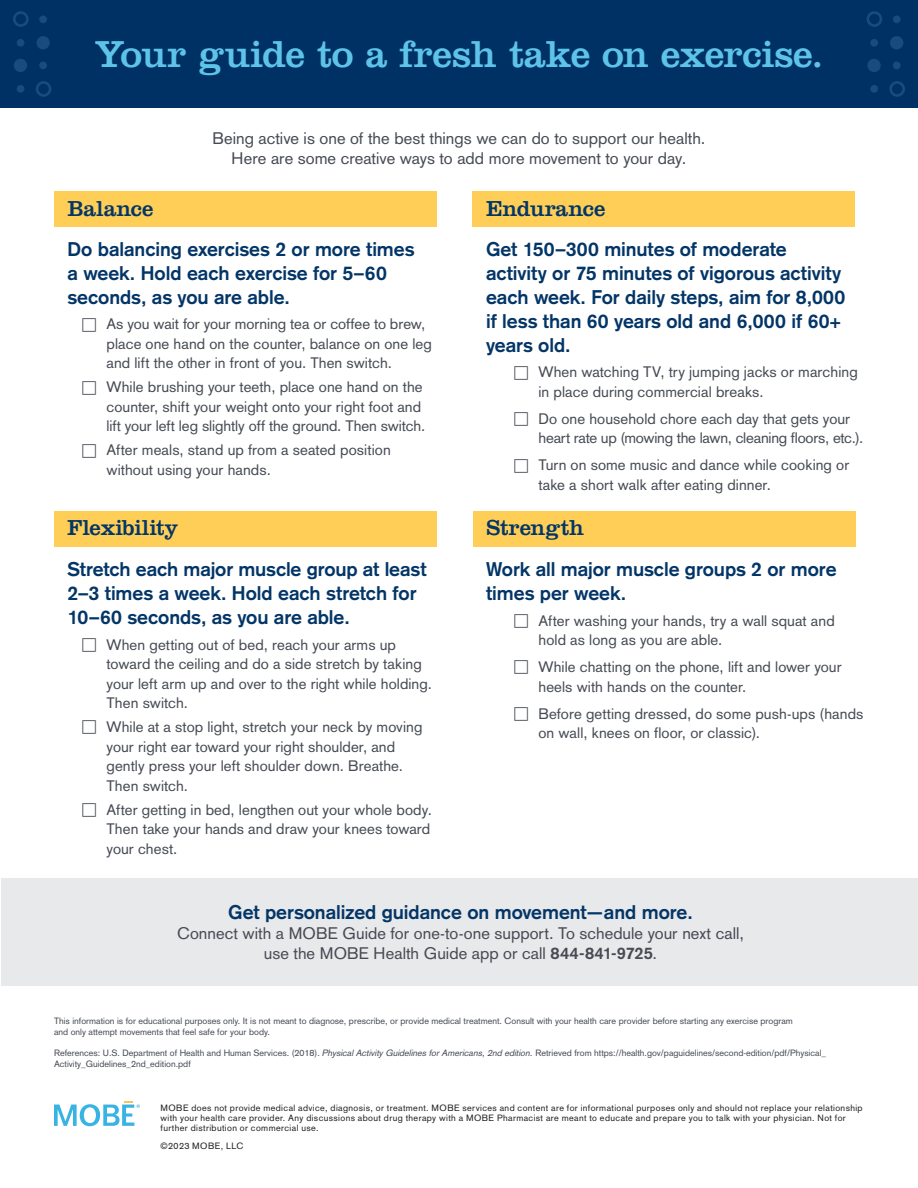
<style>
.page{position:relative;width:918px;height:1188px;background:#fff}
.page>*{position:absolute;margin:0;border:0;box-sizing:border-box;transform-origin:0 0}
.t1{font:39px "Clarendon LT Std";letter-spacing:-.01em;color:#5dc3e9}
.t2{font:22.5px "Clarendon LT Std";letter-spacing:-.005em;color:#033567}
.t3{font:700 19.5px/24px "Basic Commercial LT Pro";letter-spacing:-.005em;color:#033567}
.t4{font:16.5px/19.8px "Basic Commercial LT Pro";color:#464b54;text-align:center}
.t5{font:15px/19.5px "Basic Commercial LT Pro";letter-spacing:.005em;color:#464b54}
.t6{font:9px/10.8px "Basic Commercial LT Pro";color:#464b54}
.t7{font:9px/10.2px "Basic Commercial LT Pro";letter-spacing:.045em;color:#231f20}
.s1{font-weight:700}
.s2{font-style:italic}
</style>
<div class="page">
<div style="left:0;top:0;width:918px;height:108px;background:#003165"></div>
<div style="left:17px;top:39px;width:7px;height:8px;background:#184c7d;border-radius:50%"></div>
<div style="left:36px;top:36px;width:14px;height:13px;background:#184c7d;border-radius:50%"></div>
<div style="left:39px;top:15px;width:8px;height:8px;background:#184c7d;border-radius:50%"></div>
<svg style="left:13px;top:11px;width:16px;height:16px"></svg>
<div style="left:17px;top:85px;width:7px;height:8px;background:#184c7d;border-radius:50%"></div>
<div style="left:39px;top:62px;width:8px;height:7px;background:#184c7d;border-radius:50%"></div>
<div style="left:14px;top:59px;width:13px;height:13px;background:#184c7d;border-radius:50%"></div>
<svg style="left:36px;top:81px;width:15px;height:16px"></svg>
<div style="left:870px;top:39px;width:8px;height:8px;background:#184c7d;border-radius:50%"></div>
<div style="left:890px;top:36px;width:13px;height:13px;background:#184c7d;border-radius:50%"></div>
<div style="left:893px;top:15px;width:8px;height:8px;background:#184c7d;border-radius:50%"></div>
<svg style="left:867px;top:11px;width:15px;height:16px"></svg>
<div style="left:870px;top:85px;width:8px;height:8px;background:#184c7d;border-radius:50%"></div>
<div style="left:893px;top:62px;width:8px;height:7px;background:#184c7d;border-radius:50%"></div>
<div style="left:867px;top:59px;width:14px;height:13px;background:#184c7d;border-radius:50%"></div>
<svg style="left:889px;top:81px;width:16px;height:16px"></svg>
<div style="left:54px;top:191px;width:382px;height:36px;background:#fece56"></div>
<svg style="left:54px;top:1101px;width:86px;height:25px"></svg>
<div style="left:2px;top:878px;width:916px;height:108px;background:#e8e9ea"></div>
<div style="left:54px;top:511px;width:382px;height:35px;background:#fece56"></div>
<div style="left:473px;top:191px;width:382px;height:36px;background:#fece56"></div>
<div style="left:473px;top:511px;width:382px;height:35px;background:#fece56"></div>
<h1 class="t1" style="left:94px;top:31px;width:731px">Your guide to a fresh take on exercise.</h1>
<p class="t4" style="left:213px;top:128px;width:494px">Being active is one of the best things we can do to support our health.<br>Here are some creative ways to add more movement to your day.</p>
<h2 class="t2" style="left:68px;top:195px;width:87px">Balance</h2>
<h3 class="t3" style="left:67px;top:237px;width:349px">Do balancing exercises 2 or more times a week. Hold each exercise for 5–60 seconds, as you are able.</h3>
<p class="t5" style="left:106px;top:314px;width:327px">As you wait for your morning tea or coffee to brew, place one hand on the counter, balance on one leg and lift the other in front of you. Then switch.</p>
<p class="t5" style="left:106px;top:377px;width:320px">While brushing your teeth, place one hand on the counter, shift your weight onto your right foot and lift your left leg slightly off the ground. Then switch.</p>
<p class="t5" style="left:106px;top:440px;width:286px">After meals, stand up from a seated position without using your hands.</p>
<h2 class="t2" style="left:68px;top:515px;width:112px">Flexibility</h2>
<h3 class="t3" style="left:67px;top:557px;width:360px">Stretch each major muscle group at least<br>2–3 times a week. Hold each stretch for<br>10–60 seconds, as you are able.</h3>
<p class="t5" style="left:106px;top:635px;width:327px">When getting out of bed, reach your arms up toward the ceiling and do a side stretch by taking your left arm up and over to the right while holding.<br>Then switch.</p>
<p class="t5" style="left:106px;top:717px;width:317px">While at a stop light, stretch your neck by moving your right ear toward your right shoulder, and gently press your left shoulder down. Breathe.<br>Then switch.</p>
<p class="t5" style="left:106px;top:800px;width:327px;text-align:justify">After getting in bed, lengthen out your whole body.<br>Then take your hands and draw your knees toward your chest.</p>
<h2 class="t2" style="left:486px;top:195px;width:121px">Endurance</h2>
<h3 class="t3" style="left:486px;top:237px;width:361px">Get 150–300 minutes of moderate activity or 75 minutes of vigorous activity each week. For daily steps, aim for 8,000 if less than 60 years old and 6,000 if 60+ years old.</h3>
<p class="t5" style="left:538px;top:362px;width:321px">When watching TV, try jumping jacks or marching in place during commercial breaks.</p>
<p class="t5" style="left:538px;top:409px;width:326px">Do one household chore each day that gets your heart rate up (mowing the lawn, cleaning floors, etc.).</p>
<p class="t5" style="left:538px;top:455px;width:312px">Turn on some music and dance while cooking or take a short walk after eating dinner.</p>
<h2 class="t2" style="left:487px;top:515px;width:99px">Strength</h2>
<h3 class="t3" style="left:486px;top:557px;width:352px">Work all major muscle groups 2 or more times per week.</h3>
<p class="t5" style="left:538px;top:611px;width:298px">After washing your hands, try a wall squat and hold as long as you are able.</p>
<p class="t5" style="left:538px;top:657px;width:305px">While chatting on the phone, lift and lower your heels with hands on the counter.</p>
<p class="t5" style="left:538px;top:704px;width:326px">Before getting dressed, do some push-ups (hands on wall, knees on floor, or classic).</p>
<h3 class="t3" style="left:228px;top:900px;width:466px">Get personalized guidance on movement—and more.</h3>
<p class="t4" style="left:177px;top:923px;width:568px">Connect with a MOBE Guide for one-to-one support. To schedule your next call, use the MOBE Health Guide app or call <span class="s1">844-841-9725</span>.</p>
<p class="t6" style="left:54px;top:1015px;width:740px">This information is for educational purposes only. It is not meant to diagnose, prescribe, or provide medical treatment. Consult with your health care provider before starting any exercise program and only attempt movements that feel safe for your body.</p>
<p class="t6" style="left:54px;top:1048px;width:774px">References: U.S. Department of Health and Human Services. (2018). <span class="s2">Physical Activity Guidelines for Americans, 2nd edition.</span> Retrieved from https://health.gov/paguidelines/second-edition/pdf/Physical_<br>Activity_Guidelines_2nd_edition.pdf</p>
<p class="t7" style="left:161px;top:1103px;width:704px">MOBE does not provide medical advice, diagnosis, or treatment. MOBE services and content are for informational purposes only and should not replace your relationship with your health care provider. Any discussions about drug therapy with a MOBE Pharmacist are meant to educate and prepare you to talk with your physician. Not for further distribution or commercial use.</p>
<p class="t7" style="left:161px;top:1140px;width:85px">©2023 MOBE, LLC</p>
</div>
